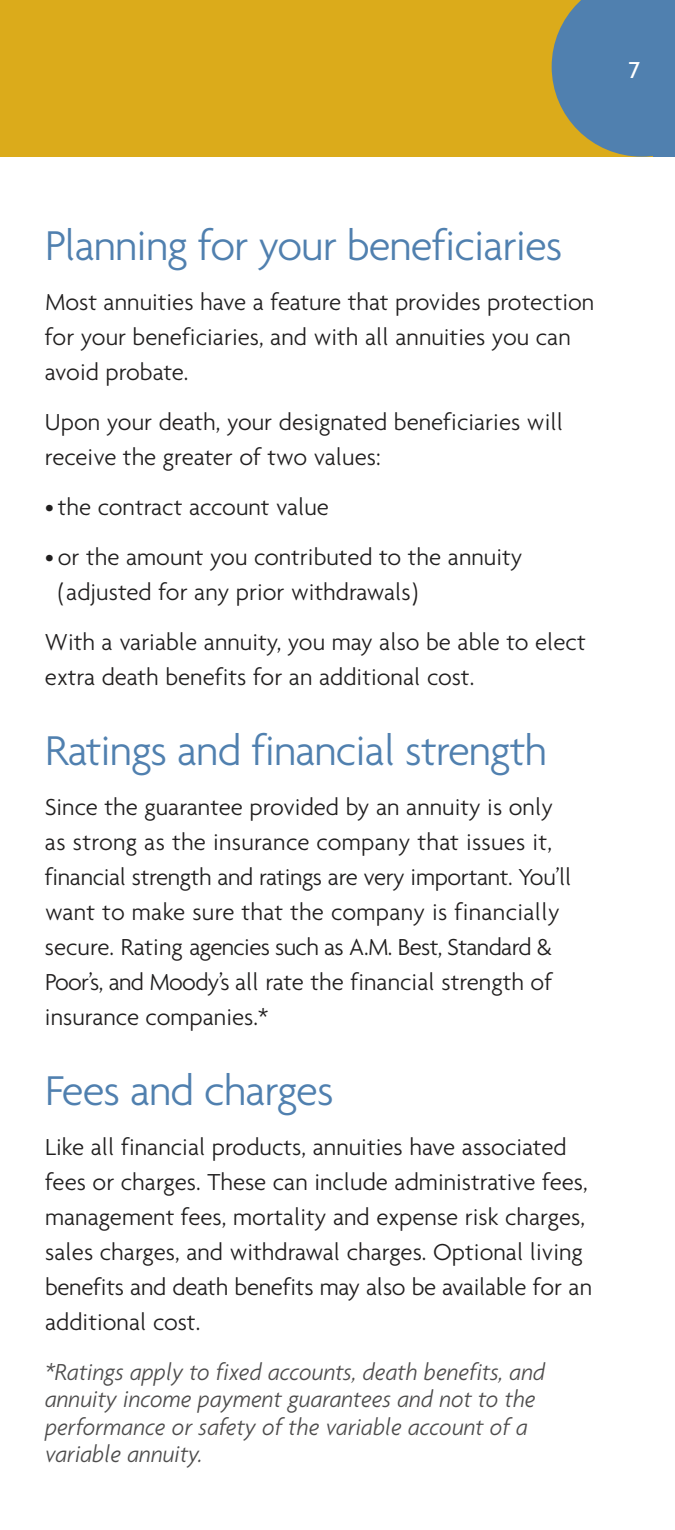
<style>
.page{position:relative;width:675px;height:1530px;background:#fff}
.page>*{position:absolute;margin:0;border:0;box-sizing:border-box;transform-origin:0 0}
.t1{font:300 45px "Agenda";letter-spacing:-.02em;color:#5080af}
.t2{font:300 25px/35px "Agenda";color:#211f1f}
.t3{font:italic 300 25px/27.5px "Agenda";color:#4d4c4c;scale:.95 1}
.t4{font:500 25px "Agenda";color:#fff}
</style>
<div class="page">
<div style="left:0;top:0;width:675px;height:158px;background:#dbab1b"></div>
<svg style="left:552px;top:0;width:101px;height:157px;background:#648699"></svg>
<div style="left:653px;top:0;width:22px;height:157px;background:#5080af"></div>
<p class="t4" style="left:628px;top:55px;width:13px">7</p>
<h1 class="t1" style="left:45px;top:218px;width:519px">Planning for your beneficiaries</h1>
<p class="t2" style="left:45px;top:284px;width:551px">Most annuities have a feature that provides protection for your beneficiaries, and with all annuities you can avoid probate.</p>
<p class="t2" style="left:45px;top:403px;width:520px">Upon your death, your designated beneficiaries will receive the greater of two values:</p>
<p class="t2" style="left:45px;top:488px;width:286px">•the contract account value</p>
<p class="t2" style="left:58px;top:538px;width:466px;text-indent:-13px">• or the amount you contributed to the annuity (adjusted for any prior withdrawals)</p>
<p class="t2" style="left:45px;top:623px;width:542px">With a variable annuity, you may also be able to elect extra death benefits for an additional cost.</p>
<h1 class="t1" style="left:45px;top:723px;width:504px">Ratings and financial strength</h1>
<p class="t2" style="left:45px;top:788px;width:528px">Since the guarantee provided by an annuity is only as strong as the insurance company that issues it, financial strength and ratings are very important. You’ll want to make sure that the company is financially secure. Rating agencies such as A.M. Best, Standard &amp; Poor’s, and Moody’s all rate the financial strength of insurance companies.*</p>
<h1 class="t1" style="left:45px;top:1063px;width:290px">Fees and charges</h1>
<p class="t2" style="left:45px;top:1128px;width:549px">Like all financial products, annuities have associated fees or charges. These can include administrative fees, management fees, mortality and expense risk charges, sales charges, and withdrawal charges. Optional living benefits and death benefits may also be available for an additional cost.</p>
<p class="t3" style="left:45px;top:1357px;width:528px">*Ratings apply to fixed accounts, death benefits, and annuity income payment guarantees and not to the performance or safety of the variable account of a variable annuity.</p>
</div>
